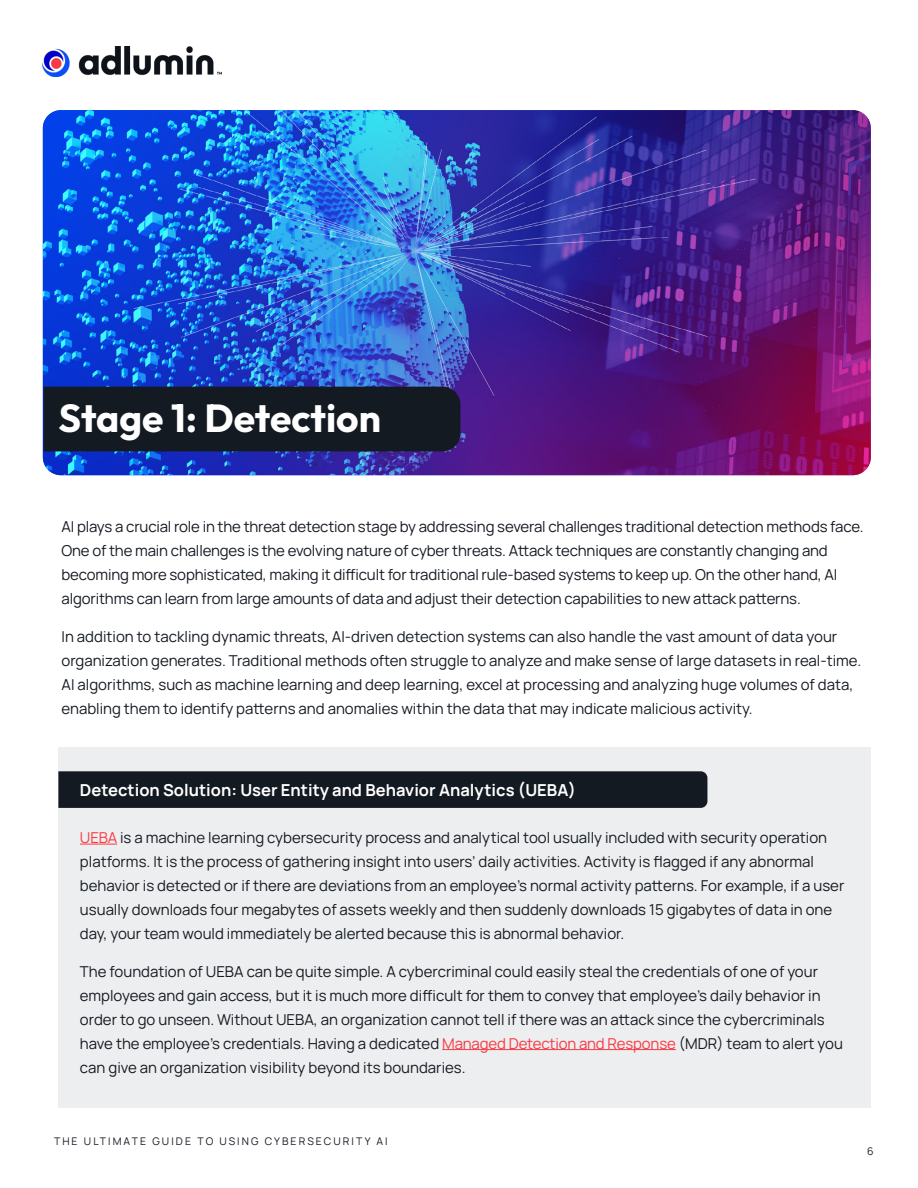
<style>
.page{position:relative;width:918px;height:1188px;background:#fff}
.page>*{position:absolute;margin:0;border:0;box-sizing:border-box;transform-origin:0 0}
.t1{font:700 39px "Outfit";color:#fff}
.t2{font:700 16.5px "Manrope";color:#fff}
.t3{font:15px/24px "Manrope";color:#141a22}
.t4{font:10.5px "Manrope";letter-spacing:.2em;color:#141a22}
.s1{color:#f93943}
</style>
<div class="page">
<img style="left:43px;top:46px;width:179px;height:31px">
<div style="left:58px;top:747px;width:813px;height:361px;background:#edeeef"></div>
<div style="left:58px;top:771px;width:649px;height:37px;background:#141a22"></div>
<img style="left:43px;top:110px;width:828px;height:365px">
<div style="left:44px;top:387px;width:416px;height:64px;background:#141a22"></div>
<hr style="left:80px;top:844px;width:37px;height:1px;background:#f93943">
<hr style="left:442px;top:1049px;width:234px;height:1px;background:#f93943">
<h1 class="t1" style="left:58px;top:396px;width:324px">Stage 1: Detection</h1>
<p class="t3" style="left:62px;top:514px;width:803px">AI plays a crucial role in the threat detection stage by addressing several challenges traditional detection methods face.<br>One of the main challenges is the evolving nature of cyber threats. Attack techniques are constantly changing and becoming more sophisticated, making it difficult for traditional rule-based systems to keep up. On the other hand, AI algorithms can learn from large amounts of data and adjust their detection capabilities to new attack patterns.</p>
<p class="t3" style="left:62px;top:624px;width:801px">In addition to tackling dynamic threats, AI-driven detection systems can also handle the vast amount of data your organization generates. Traditional methods often struggle to analyze and make sense of large datasets in real-time.<br>AI algorithms, such as machine learning and deep learning, excel at processing and analyzing huge volumes of data, enabling them to identify patterns and anomalies within the data that may indicate malicious activity.</p>
<p class="t2" style="left:80px;top:779px;width:497px">Detection Solution: User Entity and Behavior Analytics (UEBA)</p>
<p class="t3" style="left:80px;top:825px;width:766px"><span class="s1">UEBA</span> is a machine learning cybersecurity process and analytical tool usually included with security operation platforms. It is the process of gathering insight into users’ daily activities. Activity is flagged if any abnormal behavior is detected or if there are deviations from an employee’s normal activity patterns. For example, if a user usually downloads four megabytes of assets weekly and then suddenly downloads 15 gigabytes of data in one day, your team would immediately be alerted because this is abnormal behavior.</p>
<p class="t3" style="left:80px;top:959px;width:765px">The foundation of UEBA can be quite simple. A cybercriminal could easily steal the credentials of one of your employees and gain access, but it is much more difficult for them to convey that employee’s daily behavior in order to go unseen. Without UEBA, an organization cannot tell if there was an attack since the cybercriminals have the employee’s credentials. Having a dedicated <span class="s1">Managed Detection and Response</span> (MDR) team to alert you can give an organization visibility beyond its boundaries.</p>
<p class="t4" style="left:54px;top:1134px;width:335px">THE ULTIMATE GUIDE TO USING CYBERSECURITY AI</p>
<p class="t4" style="left:867px;top:1144px;width:8px">6</p>
</div>
